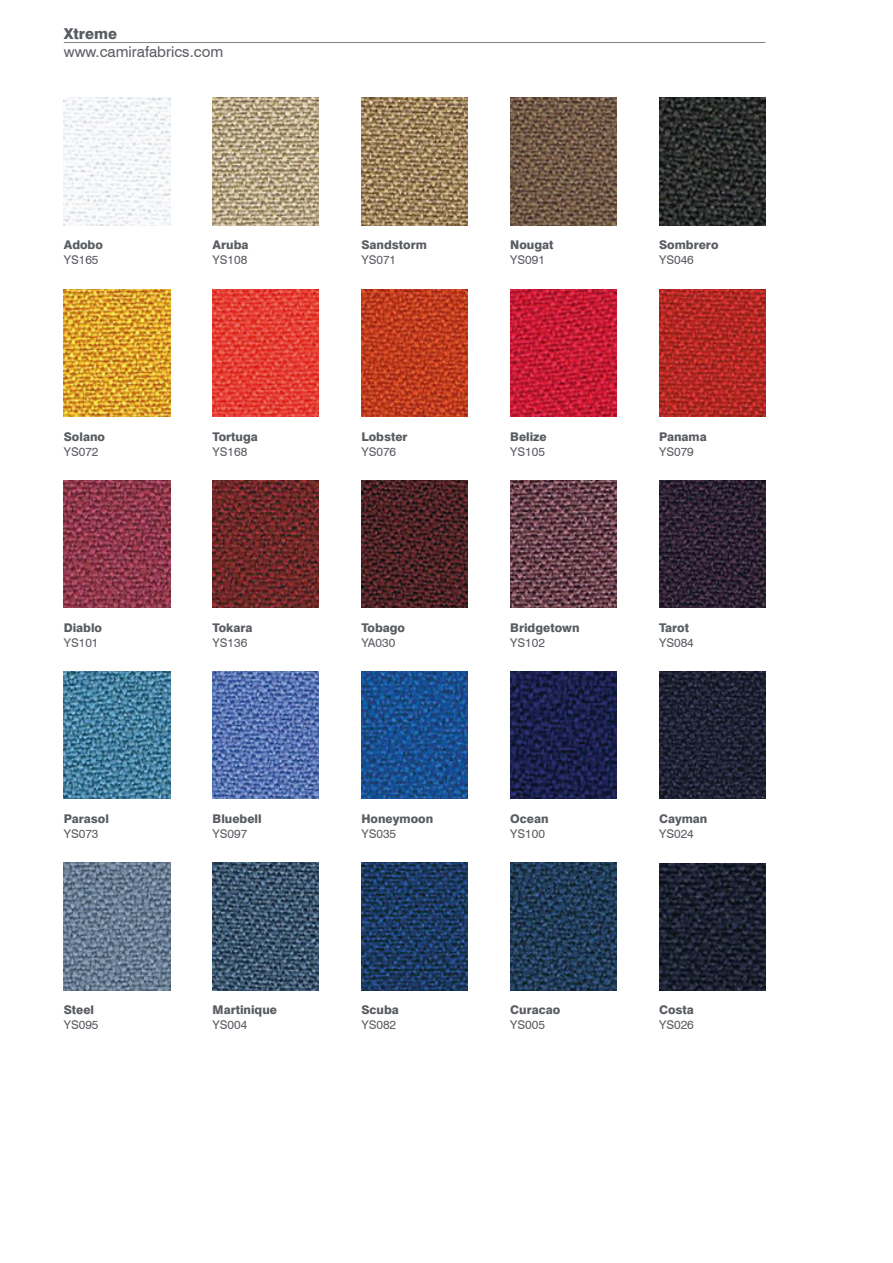
<style>
.page{position:relative;width:893px;height:1263px;background:#fff}
.page>*{position:absolute;margin:0;border:0;box-sizing:border-box;transform-origin:0 0}
.t1{font:15px "Swiss 721 BT";color:#595c61}
.t2{font:800 15px "Swiss 721 BT";color:#595c61}
.t3{font:800 12px "Swiss 721 BT";color:#595c61}
.t4{font:12px "Swiss 721 BT";color:#595c61}
</style>
<div class="page">
<hr style="left:64px;top:42px;width:701px;height:1px;background:#808387">
<img style="left:64px;top:98px;width:106px;height:127px">
<img style="left:213px;top:98px;width:106px;height:127px">
<img style="left:361px;top:98px;width:107px;height:127px">
<img style="left:510px;top:98px;width:107px;height:127px">
<img style="left:659px;top:98px;width:106px;height:127px">
<img style="left:64px;top:289px;width:106px;height:128px">
<img style="left:213px;top:289px;width:106px;height:128px">
<img style="left:361px;top:289px;width:107px;height:128px">
<img style="left:510px;top:289px;width:107px;height:128px">
<img style="left:659px;top:289px;width:106px;height:128px">
<img style="left:64px;top:480px;width:106px;height:128px">
<img style="left:213px;top:480px;width:106px;height:128px">
<img style="left:361px;top:480px;width:107px;height:128px">
<img style="left:510px;top:480px;width:107px;height:128px">
<img style="left:659px;top:480px;width:106px;height:128px">
<img style="left:64px;top:671px;width:106px;height:128px">
<img style="left:213px;top:671px;width:106px;height:128px">
<img style="left:361px;top:671px;width:107px;height:128px">
<img style="left:510px;top:671px;width:107px;height:128px">
<img style="left:659px;top:671px;width:106px;height:128px">
<img style="left:64px;top:862px;width:106px;height:128px">
<img style="left:213px;top:862px;width:106px;height:128px">
<img style="left:361px;top:862px;width:107px;height:128px">
<img style="left:510px;top:862px;width:107px;height:128px">
<img style="left:659px;top:863px;width:106px;height:128px">
<p class="t2" style="left:64px;top:25px;width:55px">Xtreme</p>
<p class="t1" style="left:64px;top:42px;width:161px">www.camirafabrics.com</p>
<p class="t3" style="left:64px;top:238px;width:41px">Adobo</p>
<p class="t4" style="left:64px;top:253px;width:36px">YS165</p>
<p class="t3" style="left:213px;top:238px;width:37px">Aruba</p>
<p class="t4" style="left:213px;top:253px;width:36px">YS108</p>
<p class="t3" style="left:361px;top:238px;width:67px">Sandstorm</p>
<p class="t4" style="left:361px;top:253px;width:36px">YS071</p>
<p class="t3" style="left:510px;top:238px;width:45px">Nougat</p>
<p class="t4" style="left:510px;top:253px;width:36px">YS091</p>
<p class="t3" style="left:659px;top:238px;width:61px">Sombrero</p>
<p class="t4" style="left:659px;top:253px;width:36px">YS046</p>
<p class="t3" style="left:64px;top:429px;width:43px">Solano</p>
<p class="t4" style="left:64px;top:444px;width:36px">YS072</p>
<p class="t3" style="left:213px;top:429px;width:47px">Tortuga</p>
<p class="t4" style="left:213px;top:444px;width:36px">YS168</p>
<p class="t3" style="left:361px;top:429px;width:48px">Lobster</p>
<p class="t4" style="left:361px;top:444px;width:36px">YS076</p>
<p class="t3" style="left:510px;top:429px;width:38px">Belize</p>
<p class="t4" style="left:510px;top:444px;width:36px">YS105</p>
<p class="t3" style="left:659px;top:429px;width:49px">Panama</p>
<p class="t4" style="left:659px;top:444px;width:36px">YS079</p>
<p class="t3" style="left:64px;top:620px;width:40px">Diablo</p>
<p class="t4" style="left:64px;top:635px;width:36px">YS101</p>
<p class="t3" style="left:213px;top:620px;width:41px">Tokara</p>
<p class="t4" style="left:213px;top:635px;width:36px">YS136</p>
<p class="t3" style="left:361px;top:620px;width:45px">Tobago</p>
<p class="t4" style="left:361px;top:635px;width:35px">YA030</p>
<p class="t3" style="left:510px;top:620px;width:71px">Bridgetown</p>
<p class="t4" style="left:510px;top:635px;width:36px">YS102</p>
<p class="t3" style="left:659px;top:620px;width:31px">Tarot</p>
<p class="t4" style="left:659px;top:635px;width:36px">YS084</p>
<p class="t3" style="left:64px;top:811px;width:47px">Parasol</p>
<p class="t4" style="left:64px;top:826px;width:36px">YS073</p>
<p class="t3" style="left:213px;top:811px;width:50px">Bluebell</p>
<p class="t4" style="left:213px;top:826px;width:36px">YS097</p>
<p class="t3" style="left:361px;top:811px;width:73px">Honeymoon</p>
<p class="t4" style="left:361px;top:826px;width:36px">YS035</p>
<p class="t3" style="left:510px;top:811px;width:40px">Ocean</p>
<p class="t4" style="left:510px;top:826px;width:36px">YS100</p>
<p class="t3" style="left:659px;top:811px;width:50px">Cayman</p>
<p class="t4" style="left:659px;top:826px;width:36px">YS024</p>
<p class="t3" style="left:64px;top:1002px;width:32px">Steel</p>
<p class="t4" style="left:64px;top:1017px;width:36px">YS095</p>
<p class="t3" style="left:213px;top:1002px;width:66px">Martinique</p>
<p class="t4" style="left:213px;top:1017px;width:36px">YS004</p>
<p class="t3" style="left:361px;top:1002px;width:39px">Scuba</p>
<p class="t4" style="left:361px;top:1017px;width:36px">YS082</p>
<p class="t3" style="left:510px;top:1002px;width:51px">Curacao</p>
<p class="t4" style="left:510px;top:1017px;width:36px">YS005</p>
<p class="t3" style="left:659px;top:1002px;width:36px">Costa</p>
<p class="t4" style="left:659px;top:1017px;width:36px">YS026</p>
</div>
